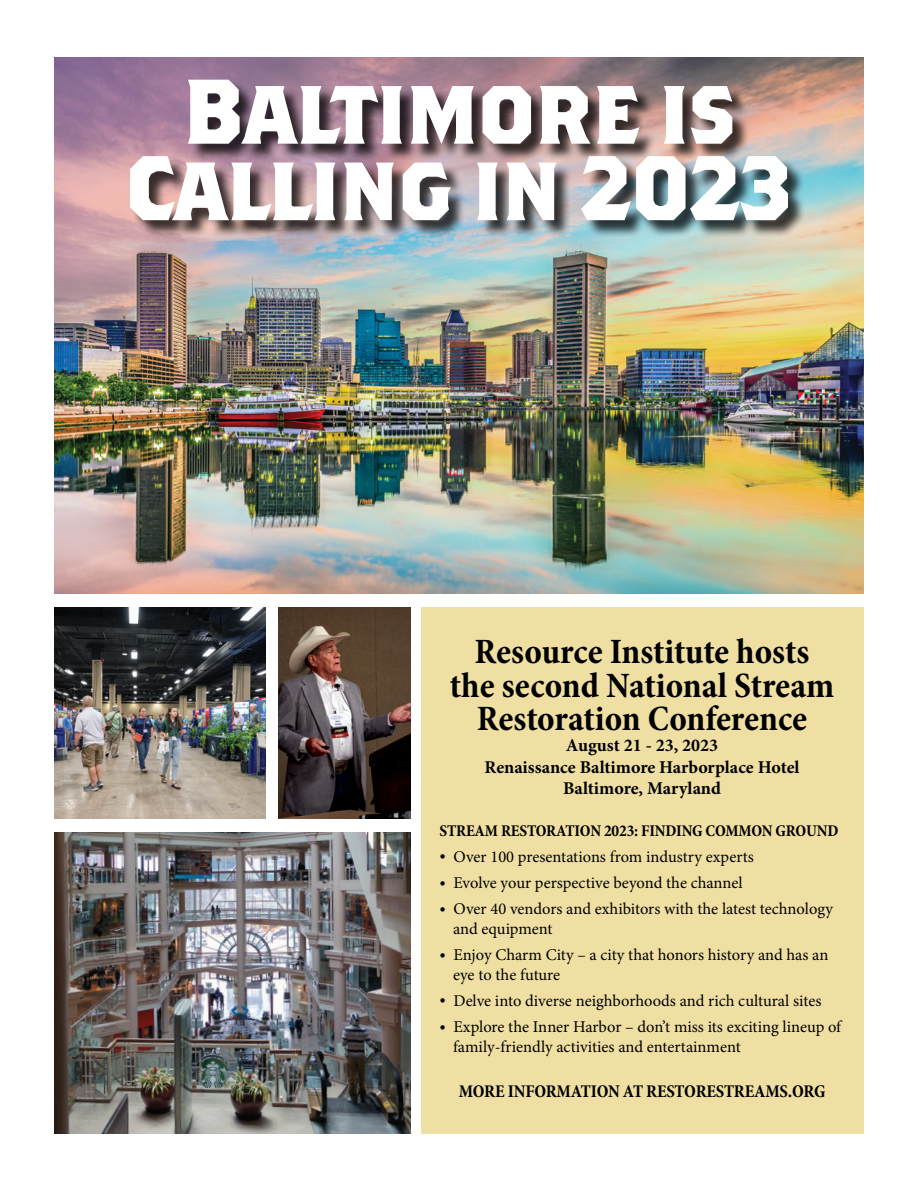
<style>
.page{position:relative;width:918px;height:1188px;background:#fff}
.page>*{position:absolute;margin:0;border:0;box-sizing:border-box;transform-origin:0 0}
.t1{font:700 91.5px/76.5px "Brothers OT";letter-spacing:-.025em;color:#fff;text-align:center}
.t2{font:700 condensed 36px/33px "Minion Pro";letter-spacing:-.005em;color:#000;text-align:center}
.t3{font:700 18px/21.6px "Minion Pro";color:#000;text-align:center}
.t4{font:700 condensed 18px "Minion Pro";letter-spacing:-.01em;color:#000}
.t5{font:16.5px/19.5px "Minion Pro";letter-spacing:-.005em;color:#000}
.t6{font:700 condensed 16.5px "Minion Pro";letter-spacing:-.01em;color:#000}
</style>
<div class="page">
<img style="left:54px;top:57px;width:810px;height:537px">
<div style="left:421px;top:608px;width:443px;height:526px;background:#f0dfa3"></div>
<img style="left:54px;top:832px;width:356px;height:302px">
<img style="left:54px;top:608px;width:212px;height:211px">
<img style="left:279px;top:608px;width:131px;height:211px">
<div style="left:131px;top:81px;width:674px;height:157px;background:#000;opacity:.75"></div>
<h1 class="t1" style="left:125px;top:78px;width:670px">Baltimore is<br>Calling in 2023</h1>
<h2 class="t2" style="left:450px;top:635px;width:386px">Resource Institute hosts the second National Stream<br>Restoration Conference</h2>
<p class="t3" style="left:485px;top:734px;width:316px">August 21 - 23, 2023<br>Renaissance Baltimore Harborplace Hotel<br>Baltimore, Maryland</p>
<p class="t6" style="left:440px;top:819px;width:400px">STREAM RESTORATION 2023: FINDING COMMON GROUND</p>
<p class="t5" style="left:440px;top:847px;width:316px">• Over 100 presentations from industry experts</p>
<p class="t5" style="left:440px;top:873px;width:305px">• Evolve your perspective beyond the channel</p>
<p class="t5" style="left:453px;top:900px;width:382px;text-indent:-13px">• Over 40 vendors and exhibitors with the latest technology and equipment</p>
<p class="t5" style="left:453px;top:945px;width:377px;text-indent:-13px">• Enjoy Charm City – a city that honors history and has an eye to the future</p>
<p class="t5" style="left:440px;top:991px;width:383px">• Delve into diverse neighborhoods and rich cultural sites</p>
<p class="t5" style="left:453px;top:1017px;width:390px;text-indent:-13px">• Explore the Inner Harbor – don’t miss its exciting lineup of family-friendly activities and entertainment</p>
<p class="t4" style="left:459px;top:1079px;width:368px">MORE INFORMATION AT RESTORESTREAMS.ORG</p>
</div>
